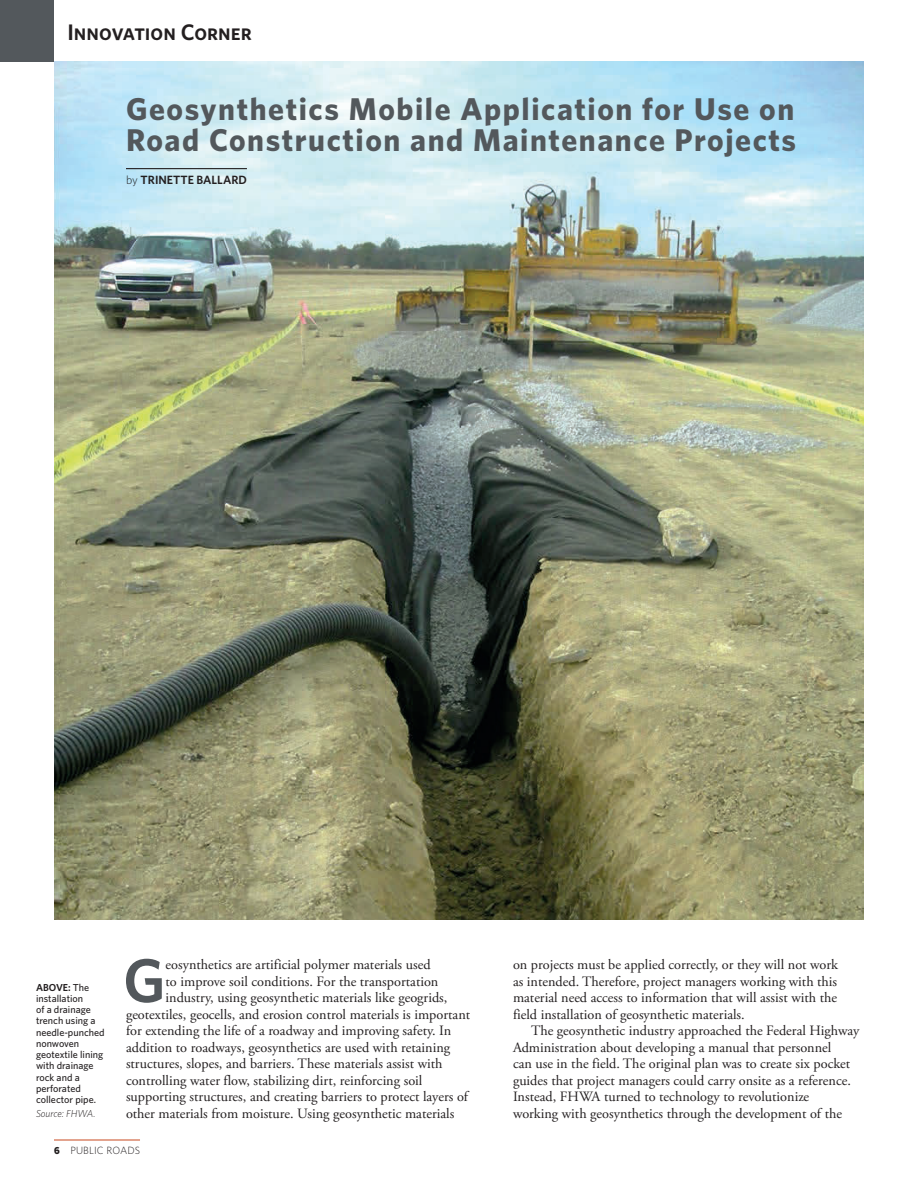
<style>
.page{position:relative;width:918px;height:1188px;background:#fff}
.page>*{position:absolute;margin:0;border:0;box-sizing:border-box;transform-origin:0 0}
.t1{font:600 61.65px "Whitney";color:#53585c}
.t2{font:700 31.5px/31.5px "Whitney";letter-spacing:.05em;color:#53585c}
.t3{font:600 22.5px "Whitney";color:#231f20}
.t4{font:14.25px/16.5px "Adobe Garamond Pro";color:#231f20;text-align:justify}
.t5{font:600 12px "Whitney";color:#231f20}
.t6{font:300 10.5px "Whitney";letter-spacing:.01em;color:#231f20}
.t7{font:500 10.2px/11.2px "Whitney";color:#231f20}
.t8{font:italic 300 10.2px "Whitney";color:#231f20}
.s1{font-weight:300}
.s2{font-weight:600}
.s3{font-family:"Proxima Nova Cond Extrabld";font-weight:400}
</style>
<div class="page">
<img style="left:54px;top:62px;width:810px;height:858px">
<hr style="left:54px;top:1140px;width:86px;height:1px;background:#c8491e">
<hr style="left:126px;top:168px;width:121px;height:1px;background:#231f20">
<div style="left:0;top:0;width:54px;height:62px;background:#53585c"></div>
<h2 class="t3" style="left:68px;top:18px;width:186px">Innovation Corner</h2>
<h3 class="t2" style="left:126px;top:92px;width:672px">Geosynthetics Mobile Application for Use on<br>Road Construction and Maintenance Projects</h3>
<p class="t5" style="left:126px;top:172px;width:122px"><span class="s1">by</span> TRINETTE BALLARD</p>
<p class="t7" style="left:36px;top:981px;width:70px"><span class="s2">ABOVE:</span> The installation<br>of a drainage trench using a needle-punched nonwoven geotextile lining with drainage rock and a perforated collector pipe.</p>
<p class="t8" style="left:36px;top:1107px;width:61px">Source: FHWA.</p>
<p class="t1" style="left:123px;top:940px;width:44px">G</p>
<p class="t4" style="left:166px;top:957px;width:267px">eosynthetics are artificial polymer materials used</p>
<p class="t4" style="left:166px;top:973px;width:274px">to improve soil conditions. For the transportation</p>
<p class="t4" style="left:166px;top:990px;width:283px">industry, using geosynthetic materials like geogrids,</p>
<p class="t4" style="left:126px;top:1006px;width:346px">geotextiles, geocells, and erosion control materials is important</p>
<p class="t4" style="left:126px;top:1023px;width:327px">for extending the life of a roadway and improving safety. In</p>
<p class="t4" style="left:126px;top:1039px;width:326px">addition to roadways, geosynthetics are used with retaining</p>
<p class="t4" style="left:126px;top:1056px;width:318px">structures, slopes, and barriers. These materials assist with</p>
<p class="t4" style="left:126px;top:1072px;width:298px">controlling water flow, stabilizing dirt, reinforcing soil</p>
<p class="t4" style="left:126px;top:1089px;width:344px">supporting structures, and creating barriers to protect layers of</p>
<p class="t4" style="left:126px;top:1105px;width:330px">other materials from moisture. Using geosynthetic materials</p>
<p class="t4" style="left:513px;top:957px;width:327px">on projects must be applied correctly, or they will not work as intended. Therefore, project managers working with this material need access to information that will assist with the field installation of geosynthetic materials.</p>
<p class="t4" style="left:513px;top:1023px;width:348px;text-align:left;text-indent:18px">The geosynthetic industry approached the Federal Highway Administration about developing a manual that personnel<br>can use in the field. The original plan was to create six pocket guides that project managers could carry onsite as a reference.<br>Instead, FHWA turned to technology to revolutionize<br>working with geosynthetics through the development of the</p>
<p class="t6" style="left:54px;top:1144px;width:88px"><span class="s3">6</span> PUBLIC ROADS</p>
</div>
